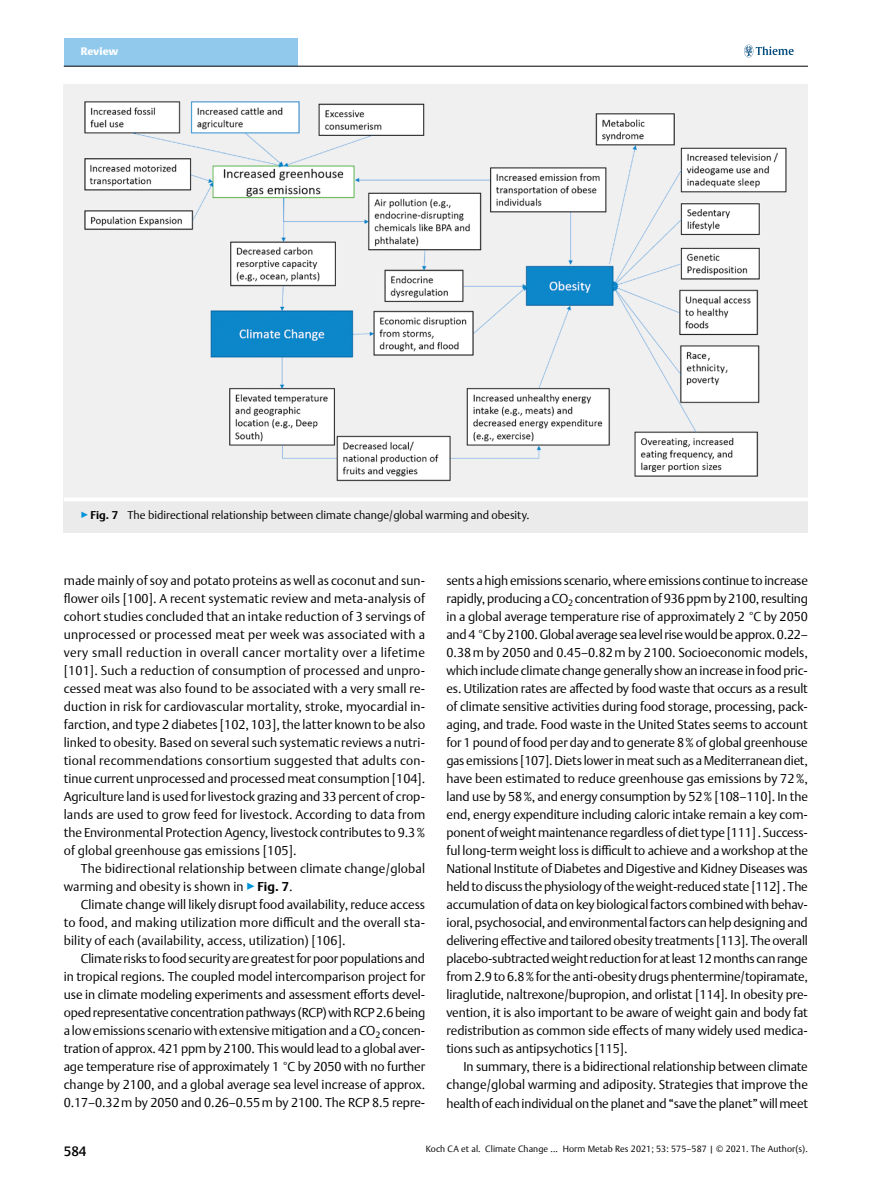
<style>
.page{position:relative;width:893px;height:1191px;background:#fff}
.page>*{position:absolute;margin:0;border:0;box-sizing:border-box;transform-origin:0 0}
.t1{font:500 13.5px "Thieme Argo 2011";color:#000}
.t2{font:300 12.75px/18px "Thieme Argo 2011";color:#000;text-align:justify}
.t3{font:300 11.25px "Thieme Argo 2011";color:#000}
.t4{font:900 10.8px "Thieme Argo 2011";letter-spacing:-.005em;color:#fff}
.t5{font:300 9px "Thieme Argo 2011";letter-spacing:.01em;color:#000}
.s1{color:#0095da}
.s2{font-weight:700}
</style>
<div class="page">
<div style="left:64px;top:38px;width:234px;height:28px;background:#91c9ed"></div>
<svg style="left:744px;top:45px;width:50px;height:12px"></svg>
<hr style="left:64px;top:66px;width:744px;height:1px;background:#000">
<img style="left:64px;top:84px;width:744px;height:413px">
<div style="left:64px;top:498px;width:744px;height:34px;background:#ebebec"></div>
<hr style="left:64px;top:497px;width:744px;height:4px;background:#fff">
<p class="t4" style="left:81px;top:44px;width:39px">Review</p>
<p class="t3" style="left:81px;top:508px;width:450px"><span class="s1">▶</span><span class="s2">Fig. 7</span> The bidirectional relationship between climate change/global warming and obesity.</p>
<p class="t2" style="left:64px;top:571px;width:363px">made mainly of soy and potato proteins as well as coconut and sun&shy;flower oils [100]. A recent systematic review and meta-analysis of cohort studies concluded that an intake reduction of 3 servings of unprocessed or processed meat per week was associated with a very small reduction in overall cancer mortality over a lifetime [101]. Such a reduction of consumption of processed and unpro&shy;cessed meat was also found to be associated with a very small re&shy;duction in risk for cardiovascular mortality, stroke, myocardial in&shy;farction, and type 2 diabetes [102,103], the latter known to be also linked to obesity. Based on several such systematic reviews a nutri&shy;tional recommendations consortium suggested that adults con&shy;tinue current unprocessed and processed meat consumption [104].<br>Agriculture land is used for livestock grazing and 33 percent of crop&shy;lands are used to grow feed for livestock. According to data from the Environmental Protection Agency, livestock contributes to 9.3% of global greenhouse gas emissions [105].</p>
<p class="t2" style="left:64px;top:859px;width:363px;text-indent:17px">The bidirectional relationship between climate change/global warming and obesity is shown in <span class="s1">▶</span><span class="s2">Fig. 7</span>.</p>
<p class="t2" style="left:64px;top:895px;width:363px;text-indent:17px">Climate change will likely disrupt food availability, reduce access to food, and making utilization more difficult and the overall sta&shy;bility of each (availability, access, utilization) [106].</p>
<p class="t2" style="left:64px;top:949px;width:363px;text-indent:17px">Climate risks to food security are greatest for poor populations and in tropical regions. The coupled model intercomparison project for use in climate modeling experiments and assessment efforts devel&shy;oped representative concentration pathways (RCP) with RCP 2.6 being a low emissions scenario with extensive mitigation and a CO<sub>2</sub> concen&shy;tration of approx. 421 ppm by 2100. This would lead to a global aver&shy;age temperature rise of approximately 1 °C by 2050 with no further change by 2100, and a global average sea level increase of approx.<br>0.17–0.32m by 2050 and 0.26–0.55m by 2100. The RCP 8.5 repre-</p>
<p class="t2" style="left:446px;top:571px;width:363px">sents a high emissions scenario, where emissions continue to increase rapidly, producing a CO<sub>2</sub> concentration of 936 ppm by 2100, resulting in a global average temperature rise of approximately 2 °C by 2050 and 4 °C by 2100. Global average sea level rise would be approx. 0.22– 0.38m by 2050 and 0.45–0.82m by 2100. Socioeconomic models, which include climate change generally show an increase in food pric&shy;es. Utilization rates are affected by food waste that occurs as a result of climate sensitive activities during food storage, processing, pack&shy;aging, and trade. Food waste in the United States seems to account for 1 pound of food per day and to generate 8% of global greenhouse gas emissions [107]. Diets lower in meat such as a Mediterranean diet, have been estimated to reduce greenhouse gas emissions by 72%, land use by 58%, and energy consumption by 52% [108–110]. In the end, energy expenditure including caloric intake remain a key com&shy;ponent of weight maintenance regardless of diet type [111] . Success&shy;ful long-term weight loss is difficult to achieve and a workshop at the National Institute of Diabetes and Digestive and Kidney Diseases was held to discuss the physiology of the weight-reduced state [112] . The accumulation of data on key biological factors combined with behav&shy;ioral, psychosocial, and environmental factors can help designing and delivering effective and tailored obesity treatments [113]. The overall placebo-subtracted weight reduction for at least 12 months can range from 2.9 to 6.8% for the anti-obesity drugs phentermine/topiramate, liraglutide, naltrexone/bupropion, and orlistat [114]. In obesity pre&shy;vention, it is also important to be aware of weight gain and body fat redistribution as common side effects of many widely used medica&shy;tions such as antipsychotics [115].</p>
<p class="t2" style="left:446px;top:1057px;width:363px;text-indent:17px">In summary, there is a bidirectional relationship between climate change/global warming and adiposity. Strategies that improve the health of each individual on the planet and “save the planet” will meet</p>
<p class="t1" style="left:64px;top:1142px;width:24px">584</p>
<p class="t5" style="left:426px;top:1143px;width:383px">Koch CA et al. Climate Change ... Horm Metab Res 2021; 53: 575–587 | © 2021. The Author(s).</p>
</div>
